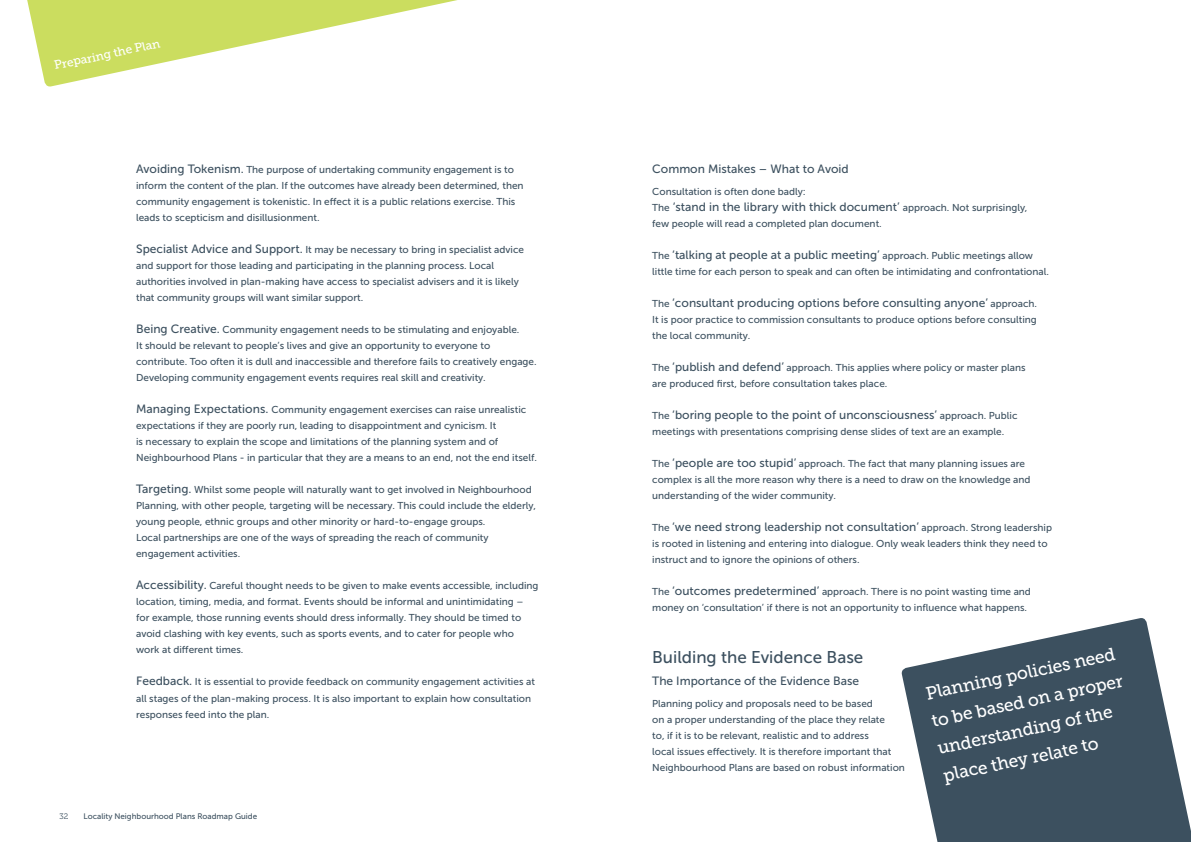
<style>
.page{position:relative;width:1191px;height:842px;background:#fff}
.page>*{position:absolute;margin:0;border:0;box-sizing:border-box;transform-origin:0 0}
.t1{font:18px/28px "Museo Slab 500";color:#fff}
.t2{font:17px "Museo Sans 500";color:#3c505f}
.t3{font:12px "Museo Sans 500";color:#3c505f}
.t4{font:12px "Museo Slab 500";color:#fff}
.t5{font:10px/16px "Museo Sans 500";color:#3c505f}
.t6{font:8px "Museo Sans 500";color:#3c505f}
.t7{font:8px "Museo 300";color:#3c505f}
.s1{font-size:12px}
.s2{font-size:10px}
</style>
<div class="page">
<svg style="left:27px;top:0;width:430px;height:87px"></svg>
<svg style="left:901px;top:618px;width:290px;height:224px;fill:#3c505f"></svg>
<p class="t4" style="left:53px;top:59px;width:110px;rotate:-12deg">Preparing the Plan</p>
<p class="t5" style="left:136px;top:162px;width:389px"><span class="s1">Avoiding Tokenism.</span> The purpose of undertaking community engagement is to inform the content of the plan. If the outcomes have already been determined, then community engagement is tokenistic. In effect it is a public relations exercise. This leads to scepticism and disillusionment.</p>
<p class="t5" style="left:136px;top:242px;width:389px"><span class="s1">Specialist Advice and Support.</span> It may be necessary to bring in specialist advice and support for those leading and participating in the planning process. Local authorities involved in plan-making have access to specialist advisers and it is likely that community groups will want similar support.</p>
<p class="t5" style="left:136px;top:322px;width:402px"><span class="s1">Being Creative.</span> Community engagement needs to be stimulating and enjoyable.<br>It should be relevant to people’s lives and give an opportunity to everyone to contribute. Too often it is dull and inaccessible and therefore fails to creatively engage.<br>Developing community engagement events requires real skill and creativity.</p>
<p class="t5" style="left:136px;top:402px;width:402px"><span class="s1">Managing Expectations.</span> Community engagement exercises can raise unrealistic expectations if they are poorly run, leading to disappointment and cynicism. It<br>is necessary to explain the scope and limitations of the planning system and of Neighbourhood Plans - in particular that they are a means to an end, not the end itself.</p>
<p class="t5" style="left:136px;top:482px;width:401px"><span class="s1">Targeting.</span> Whilst some people will naturally want to get involved in Neighbourhood Planning, with other people, targeting will be necessary. This could include the elderly, young people, ethnic groups and other minority or hard-to-engage groups.<br>Local partnerships are one of the ways of spreading the reach of community engagement activities.</p>
<p class="t5" style="left:136px;top:578px;width:404px"><span class="s1">Accessibility.</span> Careful thought needs to be given to make events accessible, including location, timing, media, and format. Events should be informal and unintimidating – for example, those running events should dress informally. They should be timed to avoid clashing with key events, such as sports events, and to cater for people who work at different times.</p>
<p class="t5" style="left:136px;top:674px;width:400px"><span class="s1">Feedback.</span> It is essential to provide feedback on community engagement activities at all stages of the plan-making process. It is also important to explain how consultation responses feed into the plan.</p>
<p class="t7" style="left:60px;top:812px;width:10px">32</p>
<p class="t6" style="left:83px;top:812px;width:175px">Locality Neighbourhood Plans Roadmap Guide</p>
<p class="t3" style="left:652px;top:163px;width:198px">Common Mistakes – What to Avoid</p>
<p class="t5" style="left:652px;top:184px;width:155px">Consultation is often done badly:</p>
<p class="t3" style="left:652px;top:200px;width:377px"><span class="s2">The</span> ‘stand in the library with thick document’ <span class="s2">approach. Not surprisingly,</span></p>
<p class="t5" style="left:652px;top:216px;width:231px">few people will read a completed plan document.</p>
<p class="t3" style="left:652px;top:248px;width:382px"><span class="s2">The</span> ‘talking at people at a public meeting’ <span class="s2">approach. Public meetings allow</span></p>
<p class="t5" style="left:652px;top:264px;width:398px">little time for each person to speak and can often be intimidating and confrontational.</p>
<p class="t3" style="left:652px;top:296px;width:386px"><span class="s2">The</span> ‘consultant producing options before consulting anyone’ <span class="s2">approach.</span></p>
<p class="t5" style="left:652px;top:312px;width:386px">It is poor practice to commission consultants to produce options before consulting the local community.</p>
<p class="t5" style="left:652px;top:360px;width:375px">The <span class="s1">‘publish and defend’</span> approach. This applies where policy or master plans are produced first, before consultation takes place.</p>
<p class="t3" style="left:652px;top:408px;width:367px"><span class="s2">The</span> ‘boring people to the point of unconsciousness’ <span class="s2">approach. Public</span></p>
<p class="t5" style="left:652px;top:424px;width:353px">meetings with presentations comprising dense slides of text are an example.</p>
<p class="t5" style="left:652px;top:456px;width:380px">The <span class="s1">‘people are too stupid’</span> approach. The fact that many planning issues are complex is all the more reason why there is a need to draw on the knowledge and understanding of the wider community.</p>
<p class="t3" style="left:652px;top:520px;width:401px"><span class="s2">The</span> ‘we need strong leadership not consultation’ <span class="s2">approach. Strong leadership</span></p>
<p class="t5" style="left:652px;top:536px;width:397px">is rooted in listening and entering into dialogue. Only weak leaders think they need to instruct and to ignore the opinions of others.</p>
<p class="t5" style="left:652px;top:584px;width:380px">The <span class="s1">‘outcomes predetermined’</span> approach. There is no point wasting time and money on ‘consultation’ if there is not an opportunity to influence what happens.</p>
<h2 class="t2" style="left:652px;top:648px;width:213px">Building the Evidence Base</h2>
<p class="t3" style="left:652px;top:674px;width:208px">The Importance of the Evidence Base</p>
<p class="t5" style="left:652px;top:695px;width:254px">Planning policy and proposals need to be based<br>on a proper understanding of the place they relate<br>to, if it is to be relevant, realistic and to address<br>local issues effectively. It is therefore important that Neighbourhood Plans are based on robust information</p>
<h1 class="t1" style="left:923px;top:680px;width:196px;rotate:-12deg">Planning policies need to be based on a proper understanding of the place they relate to</h1>
</div>
